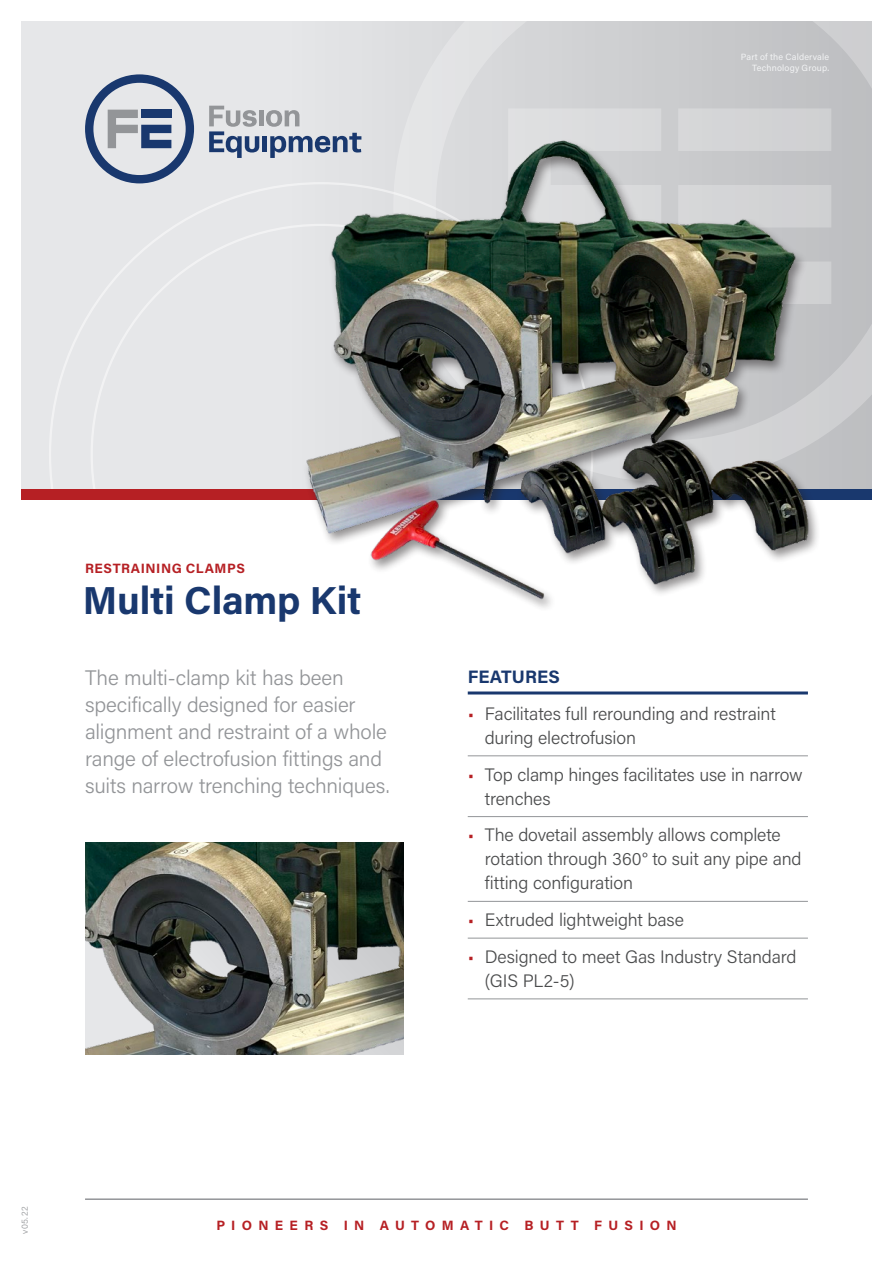
<style>
.page{position:relative;width:893px;height:1263px;background:#fff}
.page>*{position:absolute;margin:0;border:0;box-sizing:border-box;transform-origin:0 0}
.FE_TITLES_35_Auto{font:700 39px "Acumin Pro";letter-spacing:-.005em;color:#19386e}
.FE_INTRO_COPY_14_1{font:300 21px/27px "Acumin Pro";letter-spacing:-.01em;color:#939598}
.FE_BULLETS_12_16_3{font:300 18px/24px "Acumin Pro";letter-spacing:-.01em;color:#4b4c4d}
.FE_SUB_TITLES_12_A{font:700 18px "Acumin Pro";letter-spacing:.005em;color:#19386e}
.FE_TITLES_BACK_30{font:700 13.5px "Acumin Pro";letter-spacing:.465em;color:#b62024}
.FE_TITLES_BACK_30-2{font:700 13.5px "Acumin Pro";letter-spacing:.04em;color:#b62024}
.t1{font:9px/10.8px "Acumin Pro";letter-spacing:.02em;color:#f2f3f4;text-align:right}
.t2{font:300 9px "Acumin Pro";color:#939598}
.s1{color:#b62024}
</style>
<div class="page">
<div style="left:21px;top:21px;width:851px;height:468px;background:#e6e7e9"></div>
<svg style="left:49px;top:183px;width:545px;height:512px"></svg>
<svg style="left:432px;top:21px;width:440px;height:462px;background:#c9cacc"></svg>
<div style="left:319px;top:489px;width:553px;height:11px;background:#19386e"></div>
<hr style="left:468px;top:691px;width:340px;height:3px;background:#19386e">
<hr style="left:468px;top:755px;width:340px;height:1px;background:#939598">
<hr style="left:468px;top:816px;width:340px;height:1px;background:#939598">
<hr style="left:468px;top:901px;width:340px;height:1px;background:#939598">
<hr style="left:468px;top:938px;width:340px;height:1px;background:#939598">
<hr style="left:468px;top:998px;width:340px;height:1px;background:#939598">
<div style="left:21px;top:489px;width:298px;height:11px;background:#b62024"></div>
<img style="left:259px;top:74px;width:584px;height:563px">
<svg style="left:85px;top:74px;width:109px;height:109px"></svg>
<div style="left:259px;top:110px;width:5px;height:16px;background:#939598"></div>
<svg style="left:266px;top:110px;width:33px;height:17px"></svg>
<svg style="left:209px;top:106px;width:50px;height:52px"></svg>
<div style="left:262px;top:136px;width:5px;height:16px;background:#19386e"></div>
<svg style="left:270px;top:133px;width:91px;height:25px"></svg>
<img style="left:85px;top:842px;width:319px;height:212px">
<hr style="left:85px;top:1198px;width:723px;height:2px;background:#939598">
<p class="t1" style="left:741px;top:51px;width:90px">Part of the Caldervale<br>Technology Group.</p>
<p class="FE_TITLES_BACK_30-2" style="left:85px;top:559px;width:161px">RESTRAINING CLAMPS</p>
<p class="FE_TITLES_35_Auto" style="left:83px;top:573px;width:280px">Multi Clamp Kit</p>
<p class="FE_INTRO_COPY_14_1" style="left:85px;top:663px;width:306px">The multi-clamp kit has been specifically designed for easier alignment and restraint of a whole range of electrofusion fittings and suits narrow trenching techniques.</p>
<p class="FE_SUB_TITLES_12_A" style="left:468px;top:664px;width:94px">FEATURES</p>
<p class="FE_BULLETS_12_16_3" style="left:485px;top:701px;width:293px;text-indent:-17px"><span class="s1">•</span> Facilitates full rerounding and restraint during electrofusion</p>
<p class="FE_BULLETS_12_16_3" style="left:485px;top:761px;width:320px;text-indent:-17px"><span class="s1">•</span> Top clamp hinges facilitates use in narrow trenches</p>
<p class="FE_BULLETS_12_16_3" style="left:485px;top:822px;width:318px;text-indent:-17px"><span class="s1">•</span> The dovetail assembly allows complete rotation through 360° to suit any pipe and fitting configuration</p>
<p class="FE_BULLETS_12_16_3" style="left:468px;top:907px;width:218px"><span class="s1">•</span> Extruded lightweight base</p>
<p class="FE_BULLETS_12_16_3" style="left:485px;top:944px;width:313px;text-indent:-17px"><span class="s1">•</span> Designed to meet Gas Industry Standard (GIS PL2-5)</p>
<p class="t2" style="left:19px;top:1233px;width:28px;rotate:-90deg">v05.22</p>
<p class="FE_TITLES_BACK_30" style="left:216px;top:1216px;width:462px">PIONEERS IN AUTOMATIC BUTT FUSION</p>
</div>
